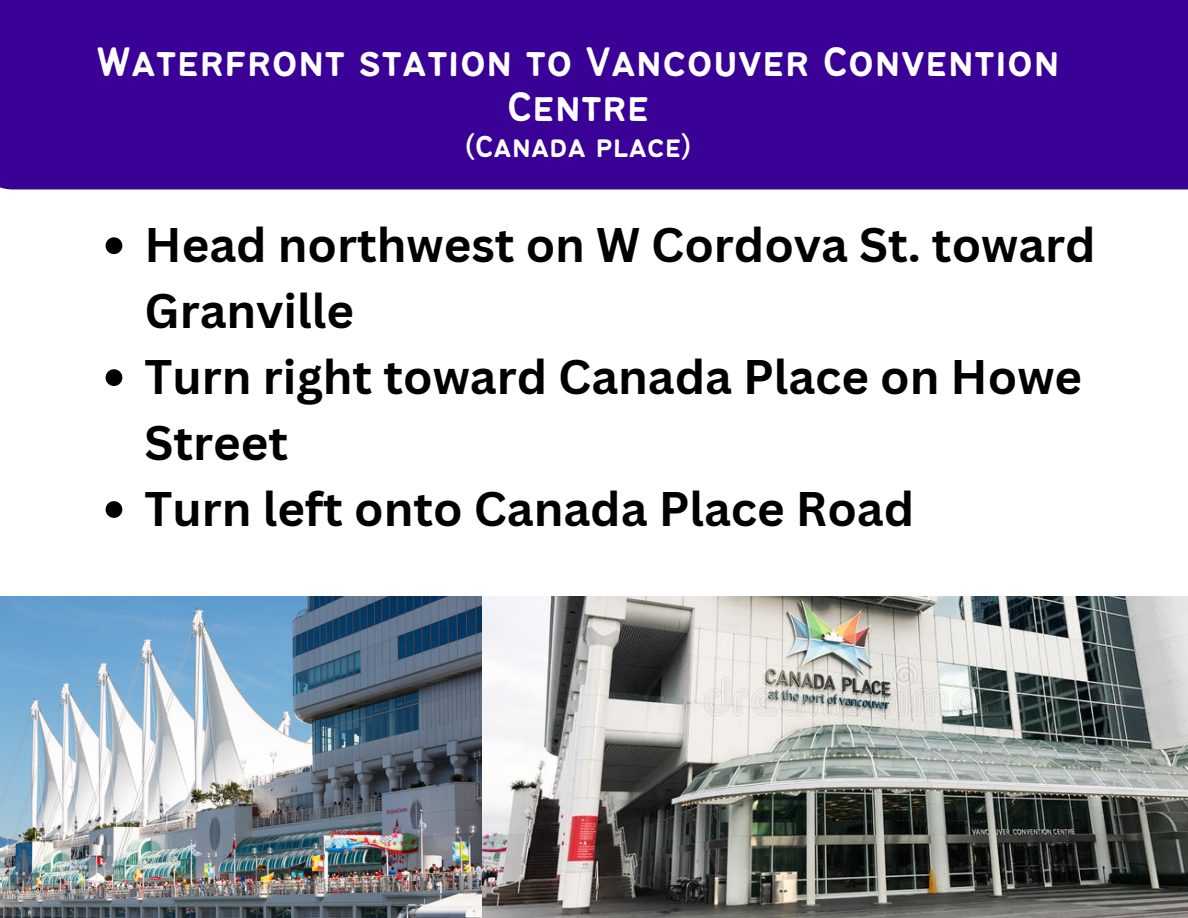
<style>
.page{position:relative;width:1188px;height:918px;background:#fff}
.page>*{position:absolute;margin:0;border:0;box-sizing:border-box;transform-origin:0 0}
.t1{font:700 47.25px/66px "Canva Sans";color:#000}
.t2{font:45.3px/45px "Bantayog";color:#fff;text-align:center}
.t3{font:33.3px "Bantayog";color:#fff}
</style>
<div class="page">
<div style="left:0;top:0;width:1188px;height:189px;background:#390196"></div>
<img style="left:0;top:596px;width:1188px;height:322px">
<svg style="left:106px;top:237px;width:16px;height:17px"></svg>
<svg style="left:106px;top:369px;width:16px;height:17px"></svg>
<svg style="left:106px;top:501px;width:16px;height:17px"></svg>
<p class="t2" style="left:96px;top:42px;width:965px">Waterfront station to Vancouver Convention<br>Centre</p>
<p class="t3" style="left:464px;top:133px;width:229px">(Canada place)</p>
<p class="t1" style="left:145px;top:211px;width:953px">Head northwest on W Cordova St. toward<br>Granville<br>Turn right toward Canada Place on Howe<br>Street<br>Turn left onto Canada Place Road</p>
</div>
